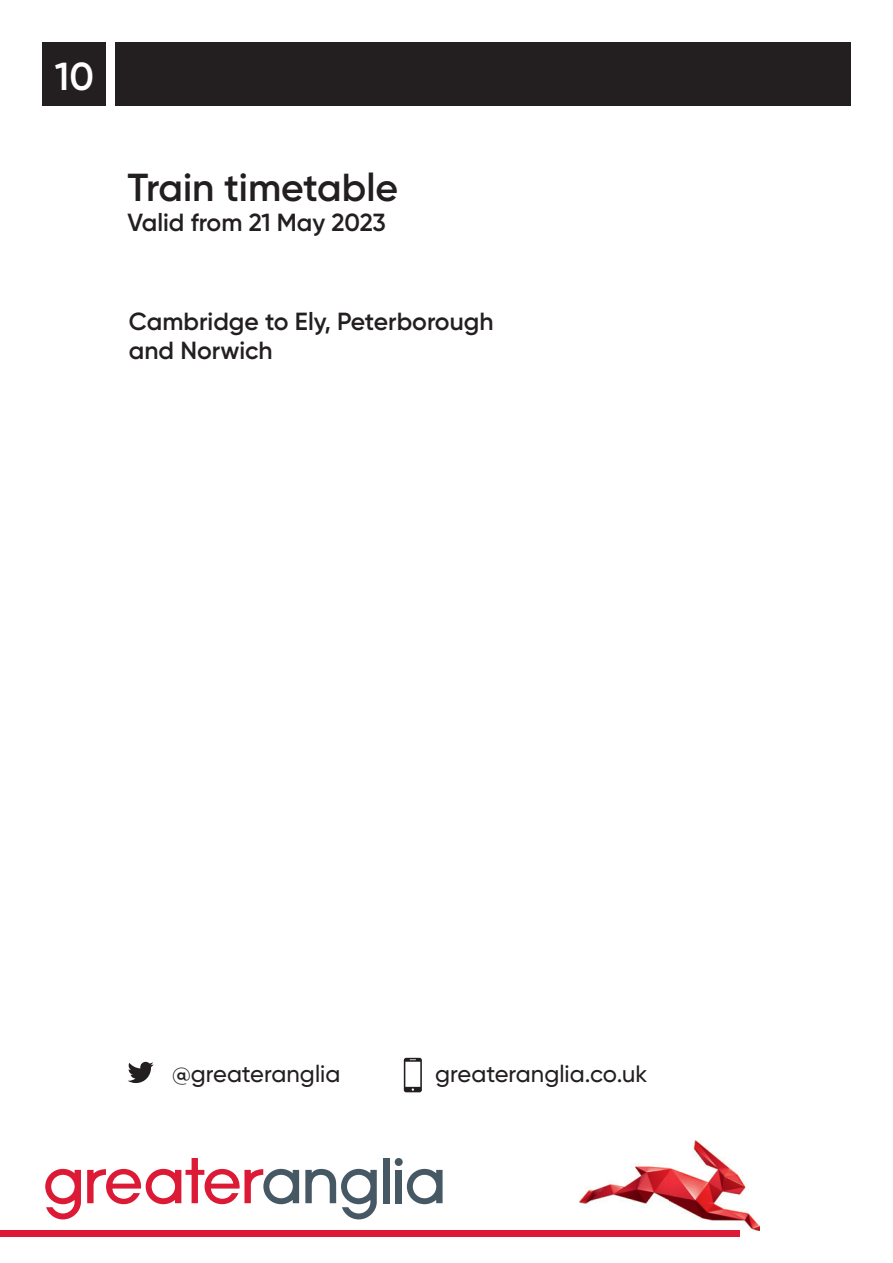
<style>
.page{position:relative;width:893px;height:1263px;background:#fff}
.page>*{position:absolute;margin:0;border:0;box-sizing:border-box;transform-origin:0 0}
.t1{font:600 39px "Gilroy";color:#231f20}
.t2{font:600 39px "Gilroy";color:#fff}
.t3{font:600 24.75px "Gilroy";color:#231f20}
.t4{font:500 23.7px "Gilroy";color:#231f20}
</style>
<div class="page">
<img style="left:580px;top:1140px;width:180px;height:90px">
<svg style="left:45px;top:1169px;width:36px;height:50px"></svg>
<svg style="left:87px;top:1158px;width:212px;height:46px"></svg>
<div style="left:383px;top:1158px;width:6px;height:45px;background:#475865"></div>
<svg style="left:395px;top:1158px;width:48px;height:46px"></svg>
<div style="left:395px;top:1170px;width:7px;height:33px;background:#475865"></div>
<svg style="left:305px;top:1169px;width:72px;height:50px"></svg>
<div style="left:0;top:1230px;width:739px;height:7px;background:#dc1a36"></div>
<svg style="left:128px;top:1062px;width:26px;height:21px"></svg>
<svg style="left:404px;top:1058px;width:18px;height:34px"></svg>
<div style="left:115px;top:43px;width:735px;height:63px;background:#231f20"></div>
<div style="left:43px;top:43px;width:63px;height:63px;background:#231f20"></div>
<p class="t2" style="left:55px;top:52px;width:41px">10</p>
<p class="t1" style="left:128px;top:163px;width:272px">Train timetable</p>
<p class="t3" style="left:128px;top:207px;width:260px">Valid from 21 May 2023</p>
<p class="t3" style="left:129px;top:306px;width:366px">Cambridge to Ely, Peterborough</p>
<p class="t3" style="left:129px;top:335px;width:145px">and Norwich</p>
<p class="t4" style="left:172px;top:1059px;width:170px">@greateranglia</p>
<p class="t4" style="left:435px;top:1059px;width:214px">greateranglia.co.uk</p>
</div>
